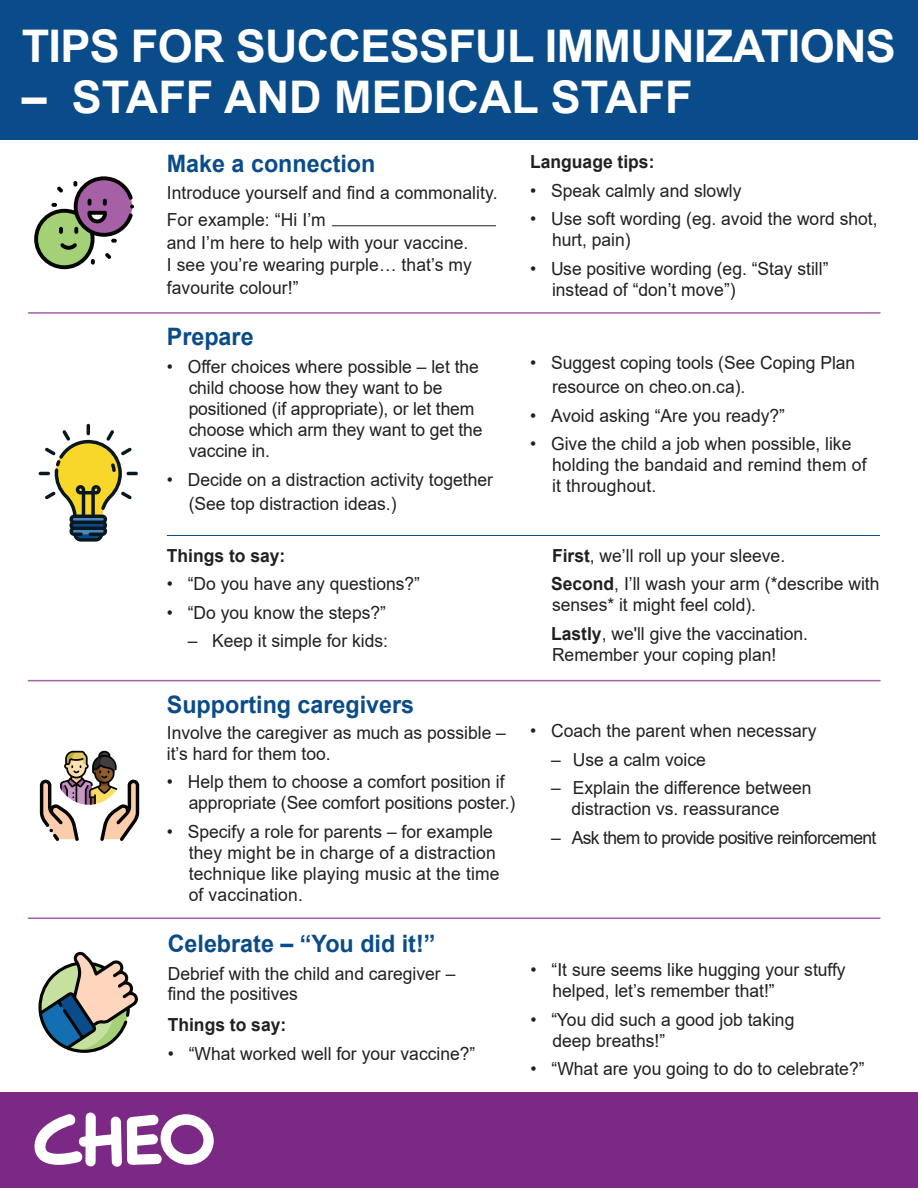
<style>
.page{position:relative;width:918px;height:1188px;background:#fff}
.page>*{position:absolute;margin:0;border:0;box-sizing:border-box;transform-origin:0 0}
.t1{font:700 45px "Arial";letter-spacing:-.015em;color:#fff}
.t2{font:700 24px "Arial";color:#0a4c89}
.t3{font:18px/21px "Arial";color:#231f20}
.t4{font:18px "Arial";letter-spacing:-.035em;color:#231f20}
.t5{font:700 18px "Arial";color:#231f20}
.s1{font-weight:700}
</style>
<div class="page">
<div style="left:0;top:0;width:918px;height:139px;background:#0a4c89"></div>
<div style="left:0;top:1092px;width:918px;height:96px;background:#7b2985"></div>
<svg style="left:35px;top:1113px;width:179px;height:54px"></svg>
<hr style="left:28px;top:312px;width:852px;height:2px;background:#a660a5">
<hr style="left:28px;top:680px;width:852px;height:1px;background:#a660a5">
<hr style="left:28px;top:917px;width:852px;height:2px;background:#a660a5">
<hr style="left:332px;top:225px;width:164px;height:1px;background:#231f20">
<hr style="left:167px;top:535px;width:713px;height:1px;background:#0a4c89">
<svg style="left:38px;top:951px;width:100px;height:102px"></svg>
<svg style="left:39px;top:750px;width:100px;height:91px"></svg>
<svg style="left:39px;top:424px;width:99px;height:118px"></svg>
<svg style="left:34px;top:176px;width:100px;height:93px"></svg>
<h1 class="t1" style="left:22px;top:14px;width:876px">TIPS FOR SUCCESSFUL IMMUNIZATIONS</h1>
<h1 class="t1" style="left:22px;top:65px;width:672px">– STAFF AND MEDICAL STAFF</h1>
<h2 class="t2" style="left:167px;top:147px;width:210px">Make a connection</h2>
<p class="t3" style="left:167px;top:179px;width:332px;line-height:27px">Introduce yourself and find a commonality.<br>For example: “Hi I’m</p>
<p class="t3" style="left:167px;top:231px;width:307px;line-height:22.5px">and I’m here to help with your vaccine.<br>I see you’re wearing purple… that’s my favourite colour!”</p>
<h2 class="t2" style="left:167px;top:319px;width:88px">Prepare</h2>
<p class="t3" style="left:189px;top:356px;width:295px;text-indent:-22px">• Offer choices where possible – let the child choose how they want to be positioned (if appropriate), or let them choose which arm they want to get the vaccine in.</p>
<p class="t3" style="left:189px;top:467px;width:306px;line-height:24px;text-indent:-22px">• Decide on a distraction activity together (See top distraction ideas.)</p>
<p class="t5" style="left:167px;top:543px;width:120px">Things to say:</p>
<p class="t3" style="left:167px;top:573px;width:255px">• “Do you have any questions?”</p>
<p class="t3" style="left:167px;top:602px;width:221px">• “Do you know the steps?”</p>
<p class="t3" style="left:188px;top:630px;width:202px">– Keep it simple for kids:</p>
<h2 class="t2" style="left:167px;top:688px;width:249px">Supporting caregivers</h2>
<p class="t3" style="left:167px;top:722px;width:341px">Involve the caregiver as much as possible – it’s hard for them too.</p>
<p class="t3" style="left:189px;top:771px;width:328px;text-indent:-22px">• Help them to choose a comfort position if appropriate (See comfort positions poster.)</p>
<p class="t3" style="left:189px;top:821px;width:312px;text-indent:-22px">• Specify a role for parents – for example they might be in charge of a distraction technique like playing music at the time of vaccination.</p>
<h2 class="t2" style="left:168px;top:927px;width:269px">Celebrate – “You did it!”</h2>
<p class="t3" style="left:168px;top:964px;width:289px;line-height:19.5px">Debrief with the child and caregiver – find the positives</p>
<p class="t5" style="left:168px;top:1012px;width:120px">Things to say:</p>
<p class="t3" style="left:168px;top:1043px;width:309px">• “What worked well for your vaccine?”</p>
<p class="t5" style="left:530px;top:149px;width:126px">Language tips:</p>
<p class="t3" style="left:530px;top:180px;width:213px">• Speak calmly and slowly</p>
<p class="t3" style="left:552px;top:208px;width:327px;text-indent:-22px">• Use soft wording (eg. avoid the word shot, hurt, pain)</p>
<p class="t3" style="left:552px;top:258px;width:278px;text-indent:-22px">• Use positive wording (eg. “Stay still” instead of “don’t move”)</p>
<p class="t3" style="left:552px;top:351px;width:305px;line-height:24px;text-indent:-22px">• Suggest coping tools (See Coping Plan resource on cheo.on.ca).</p>
<p class="t3" style="left:530px;top:405px;width:256px">• Avoid asking “Are you ready?”</p>
<p class="t3" style="left:552px;top:433px;width:316px;text-indent:-22px">• Give the child a job when possible, like holding the bandaid and remind them of it throughout.</p>
<p class="t3" style="left:551px;top:541px;width:330px;line-height:28.5px"><span class="s1">First</span>, we’ll roll up your sleeve.<br><span class="s1">Second</span>, I’ll wash your arm (*describe with</p>
<p class="t3" style="left:551px;top:591px;width:258px;line-height:28.5px">senses* it might feel cold).<br><span class="s1">Lastly</span>, we'll give the vaccination.</p>
<p class="t3" style="left:552px;top:644px;width:226px">Remember your coping plan!</p>
<p class="t3" style="left:530px;top:720px;width:288px">• Coach the parent when necessary</p>
<p class="t3" style="left:551px;top:749px;width:156px">– Use a calm voice</p>
<p class="t3" style="left:571px;top:777px;width:242px;text-indent:-20px">– Explain the difference between distraction vs. reassurance</p>
<p class="t4" style="left:551px;top:825px;width:327px">– Ask them to provide positive reinforcement</p>
<p class="t3" style="left:552px;top:959px;width:295px;text-indent:-22px">• “It sure seems like hugging your stuffy helped, let’s remember that!”</p>
<p class="t3" style="left:552px;top:1009px;width:243px;text-indent:-22px">• “You did such a good job taking deep breaths!”</p>
<p class="t3" style="left:531px;top:1058px;width:335px">• “What are you going to do to celebrate?”</p>
</div>
